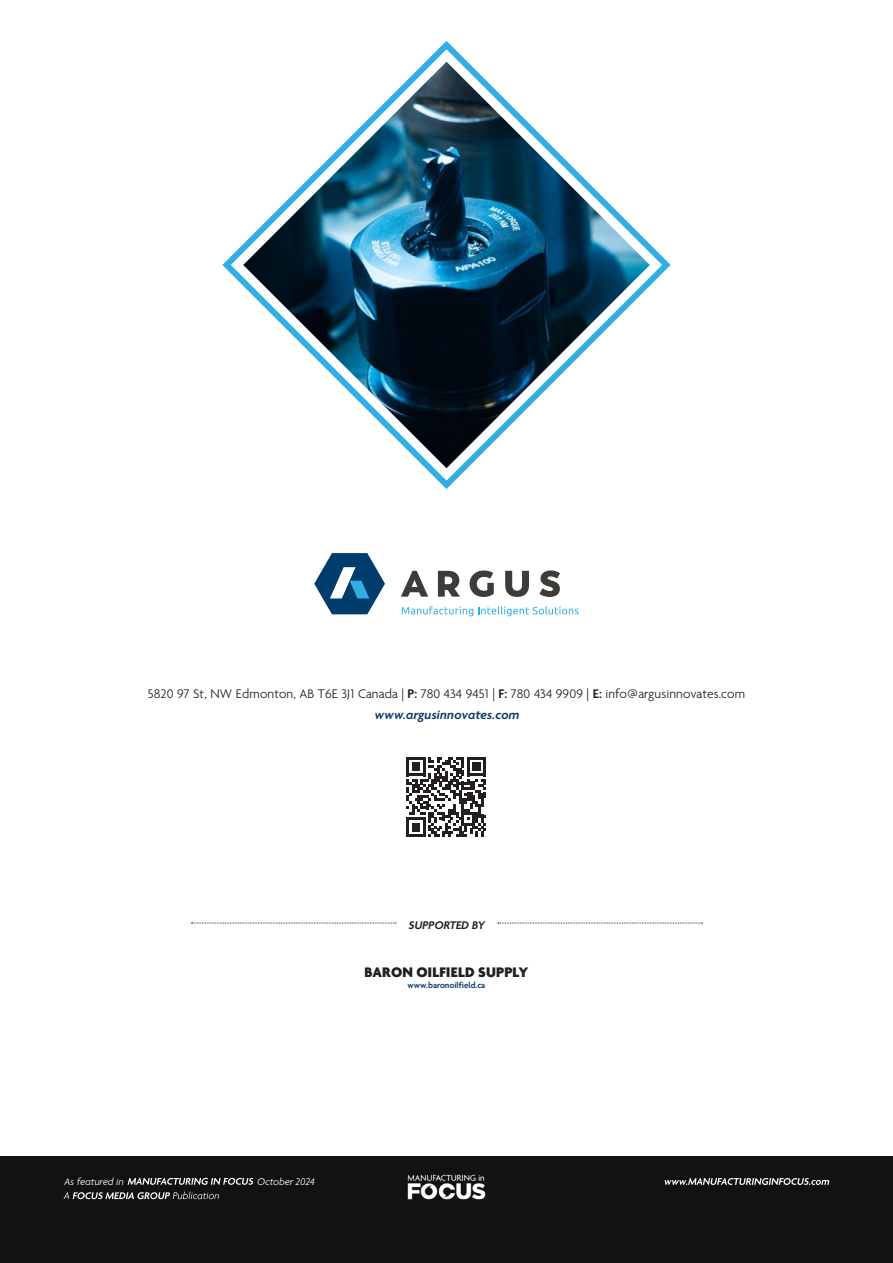
<style>
.page{position:relative;width:893px;height:1263px;background:#fff}
.page>*{position:absolute;margin:0;border:0;box-sizing:border-box;transform-origin:0 0}
.t1{font:800 15px "Agenda One";letter-spacing:.01em;color:#241f1f}
.t2{font:300 13.5px/21px "Agenda One";letter-spacing:.01em;color:#241f1f;text-align:center}
.t3{font:italic 600 12px "Agenda One";color:#241f1f}
.t4{font:italic 300 10.5px "Agenda One";color:#fff}
.t5{font:600 9px "Agenda One";color:#0e3d6b}
.s1{font-weight:600}
.s2{font-weight:600;font-style:italic;color:#0e3d6b}
</style>
<div class="page">
<div style="left:0;top:1157px;width:893px;height:106px;background:#111212"></div>
<svg style="left:191px;top:923px;width:205px;height:1px"></svg>
<svg style="left:498px;top:923px;width:204px;height:1px"></svg>
<svg style="left:314px;top:553px;width:71px;height:61px"></svg>
<svg style="left:401px;top:571px;width:27px;height:26px"></svg>
<svg style="left:438px;top:571px;width:22px;height:26px"></svg>
<svg style="left:470px;top:570px;width:24px;height:27px"></svg>
<svg style="left:505px;top:571px;width:24px;height:26px"></svg>
<svg style="left:539px;top:570px;width:21px;height:27px"></svg>
<svg style="left:402px;top:606px;width:177px;height:10px"></svg>
<svg style="left:407px;top:757px;width:79px;height:80px"></svg>
<svg style="left:222px;top:41px;width:449px;height:448px"></svg>
<img style="left:243px;top:62px;width:407px;height:406px">
<svg style="left:63px;top:1191px;width:156px;height:8px"></svg>
<img style="left:408px;top:1174px;width:77px;height:25px">
<svg style="left:128px;top:1178px;width:125px;height:7px"></svg>
<svg style="left:665px;top:1178px;width:164px;height:7px"></svg>
<p class="t2" style="left:148px;top:684px;width:599px">5820 97 St, NW Edmonton, AB T6E 3J1 Canada | <span class="s1">P:</span> 780 434 9451 | <span class="s1">F:</span> 780 434 9909 | <span class="s1">E:</span> info@argusinnovates.com <span class="s2">www.argusinnovates.com</span></p>
<p class="t4" style="left:64px;top:1176px;width:61px">As featured in</p>
<p class="t3" style="left:408px;top:918px;width:78px">SUPPORTED BY</p>
<p class="t1" style="left:365px;top:964px;width:165px">BARON OILFIELD SUPPLY</p>
<p class="t5" style="left:408px;top:980px;width:79px">www.baronoilfield.ca</p>
<p class="t4" style="left:257px;top:1176px;width:59px">October 2024</p>
</div>
